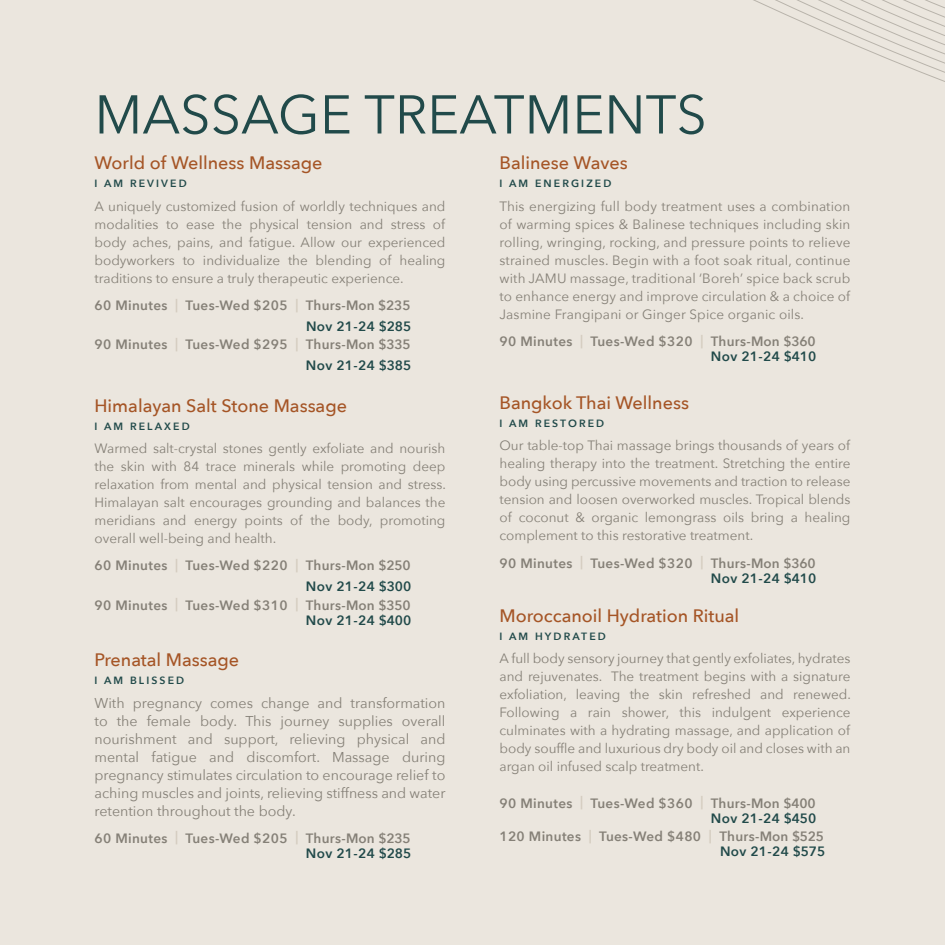
<style>
.page{position:relative;width:945px;height:945px;background:#ebe6de}
.page>*{position:absolute;margin:0;border:0;box-sizing:border-box;transform-origin:0 0}
.t1{font:54px "Avenir Next";color:#214a4a}
.t2{font:500 18px "Avenir Next";color:#a55526}
.t3{font:14.25px/18px "Avenir Next";color:#858077;text-align:justify}
.t4{font:13.5px/18px "Avenir Next";color:#858077;text-align:justify}
.t5{font:600 13.5px/15px "Avenir Next";letter-spacing:.025em;color:#858077;text-align:right}
.t6{font:600 13.5px "Avenir Next";letter-spacing:.025em;color:#214a4a}
.t7{font:600 10.5px "Avenir Next";letter-spacing:.2em;color:#214a4a}
.s1{color:#d4ccbf}
.s2{color:#214a4a}
</style>
<div class="page">
<svg style="left:753px;top:0;width:192px;height:82px"></svg>
<p class="t1" style="left:94px;top:69px;width:614px">MASSAGE TREATMENTS</p>
<p class="t2" style="left:94px;top:148px;width:230px">World of Wellness Massage</p>
<p class="t7" style="left:94px;top:175px;width:94px">I AM REVIVED</p>
<p class="t4" style="left:94px;top:197px;width:353px">A uniquely customized fusion of worldly techniques and modalities to ease the physical tension and stress of body aches, pains, and fatigue. Allow our experienced bodyworkers to individualize the blending of healing traditions to ensure a truly therapeutic experience.</p>
<p class="t5" style="left:94px;top:298px;width:318px">60 Minutes <span class="s1">|</span> Tues-Wed $205 <span class="s1">|</span> Thurs-Mon $235</p>
<p class="t6" style="left:306px;top:314px;width:107px">Nov 21-24 $285</p>
<p class="t5" style="left:94px;top:337px;width:318px">90 Minutes <span class="s1">|</span> Tues-Wed $295 <span class="s1">|</span> Thurs-Mon $335</p>
<p class="t6" style="left:306px;top:354px;width:107px">Nov 21-24 $385</p>
<p class="t2" style="left:94px;top:390px;width:254px">Himalayan Salt Stone Massage</p>
<p class="t7" style="left:94px;top:417px;width:97px">I AM RELAXED</p>
<p class="t4" style="left:94px;top:439px;width:353px">Warmed salt-crystal stones gently exfoliate and nourish the skin with 84 trace minerals while promoting deep relaxation from mental and physical tension and stress.<br>Himalayan salt encourages grounding and balances the meridians and energy points of the body, promoting overall well-being and health.</p>
<p class="t5" style="left:94px;top:558px;width:318px">60 Minutes <span class="s1">|</span> Tues-Wed $220 <span class="s1">|</span> Thurs-Mon $250</p>
<p class="t6" style="left:306px;top:574px;width:107px">Nov 21-24 $300</p>
<p class="t5" style="left:94px;top:597px;width:318px">90 Minutes <span class="s1">|</span> Tues-Wed $310 <span class="s1">|</span> Thurs-Mon $350<br><span class="s2">Nov 21-24 $400</span></p>
<p class="t2" style="left:94px;top:645px;width:146px">Prenatal Massage</p>
<p class="t7" style="left:94px;top:672px;width:91px">I AM BLISSED</p>
<p class="t3" style="left:94px;top:693px;width:353px">With pregnancy comes change and transformation to the female body. This journey supplies overall nourishment and support, relieving physical and mental fatigue and discomfort. Massage during pregnancy stimulates circulation to encourage relief to aching muscles and joints, relieving stiffness and water retention throughout the body.</p>
<p class="t5" style="left:94px;top:830px;width:318px">60 Minutes <span class="s1">|</span> Tues-Wed $205 <span class="s1">|</span> Thurs-Mon $235<br><span class="s2">Nov 21-24 $285</span></p>
<p class="t2" style="left:500px;top:148px;width:130px">Balinese Waves</p>
<p class="t7" style="left:500px;top:175px;width:113px">I AM ENERGIZED</p>
<p class="t4" style="left:500px;top:197px;width:353px">This energizing full body treatment uses a combination of warming spices &amp; Balinese techniques including skin rolling, wringing, rocking, and pressure points to relieve strained muscles. Begin with a foot soak ritual, continue with JAMU massage, traditional ‘Boreh’ spice back scrub to enhance energy and improve circulation &amp; a choice of Jasmine Frangipani or Ginger Spice organic oils.</p>
<p class="t5" style="left:500px;top:334px;width:318px">90 Minutes <span class="s1">|</span> Tues-Wed $320 <span class="s1">|</span> Thurs-Mon $360<br><span class="s2">Nov 21-24 $410</span></p>
<p class="t2" style="left:500px;top:387px;width:191px">Bangkok Thai Wellness</p>
<p class="t7" style="left:500px;top:414px;width:106px">I AM RESTORED</p>
<p class="t4" style="left:500px;top:436px;width:353px">Our table-top Thai massage brings thousands of years of healing therapy into the treatment. Stretching the entire body using percussive movements and traction to release tension and loosen overworked muscles. Tropical blends of coconut &amp; organic lemongrass oils bring a healing complement to this restorative treatment.</p>
<p class="t5" style="left:500px;top:555px;width:318px">90 Minutes <span class="s1">|</span> Tues-Wed $320 <span class="s1">|</span> Thurs-Mon $360<br><span class="s2">Nov 21-24 $410</span></p>
<p class="t2" style="left:500px;top:600px;width:241px">Moroccanoil Hydration Ritual</p>
<p class="t7" style="left:500px;top:627px;width:108px">I AM HYDRATED</p>
<p class="t4" style="left:500px;top:649px;width:353px">A full body sensory journey that gently exfoliates, hydrates and rejuvenates. The treatment begins with a signature exfoliation, leaving the skin refreshed and renewed.<br>Following a rain shower, this indulgent experience culminates with a hydrating massage, and application of body souffle and luxurious dry body oil and closes with an argan oil infused scalp treatment.</p>
<p class="t5" style="left:500px;top:795px;width:318px">90 Minutes <span class="s1">|</span> Tues-Wed $360 <span class="s1">|</span> Thurs-Mon $400<br><span class="s2">Nov 21-24 $450</span></p>
<p class="t5" style="left:500px;top:829px;width:327px">120 Minutes <span class="s1">|</span> Tues-Wed $480 <span class="s1">|</span> Thurs-Mon $525<br><span class="s2">Nov 21-24 $575</span></p>
</div>
